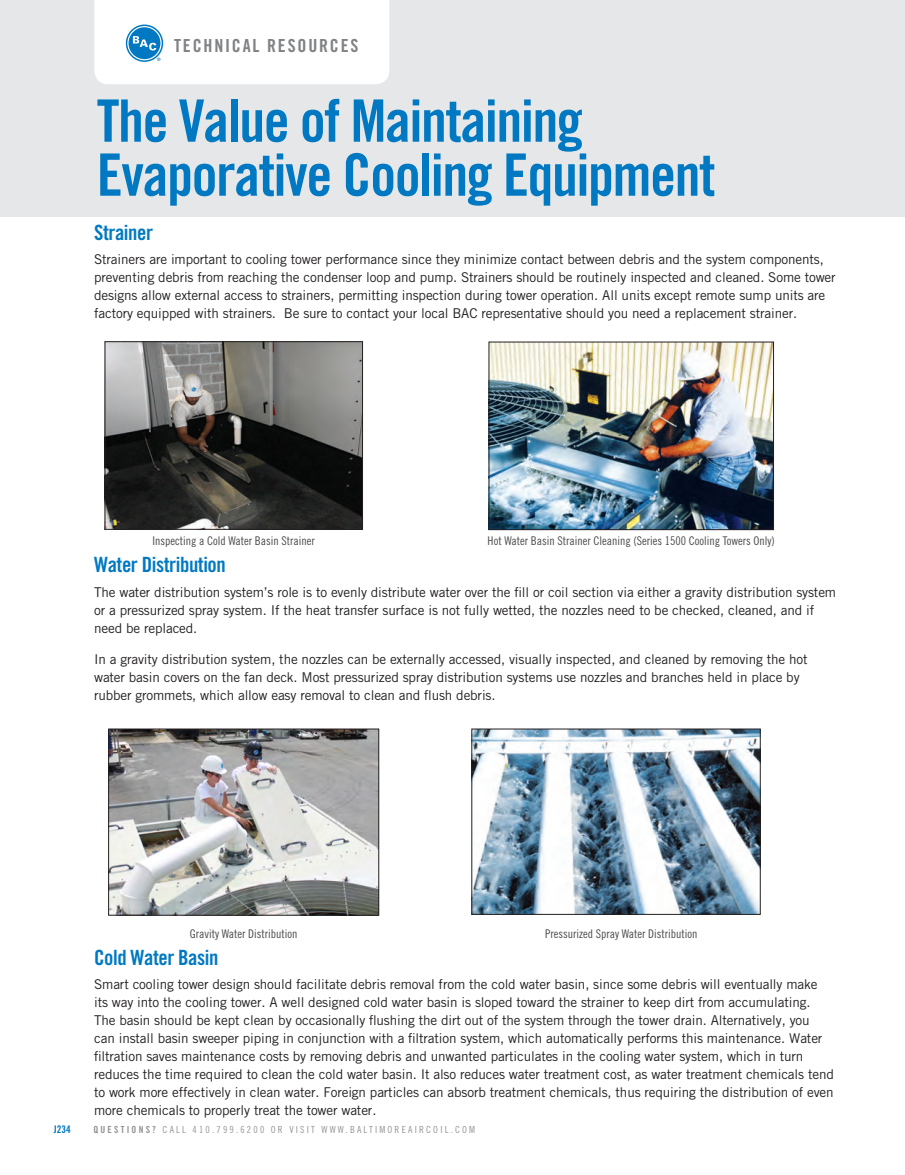
<style>
.page{position:relative;width:905px;height:1175px;background:#fff}
.page>*{position:absolute;margin:0;border:0;box-sizing:border-box;transform-origin:0 0}
.t1{font:58.5px/54px "Trade Gothic Bold Cond Twenty";letter-spacing:-.025em;color:#0079c2}
.sub_sub_head{font:21px "Trade Gothic Bold Cond Twenty";letter-spacing:-.02em;color:#0079c2}
.t2{font:18px "Trade Gothic Bold Cond Twenty";letter-spacing:.1em;color:#808285}
.body-after-subhead{font:13.5px/18px "Trade Gothic";letter-spacing:-.01em;color:#231f20}
.figure_table_title{font:12px "Trade Gothic Cond Eighteen";color:#4b4c4d}
.t3{font:10.5px "Trade Gothic Bold Cond Twenty";color:#0079c2}
.t4{font:9.75px "Trade Gothic Cond Eighteen";letter-spacing:.225em;color:#939598}
.s1{font-family:"Trade Gothic Bold Cond Twenty"}
</style>
<div class="page">
<div style="left:0;top:0;width:904px;height:217px;background:#e6e7e9"></div>
<div style="left:94px;top:0;width:295px;height:84px;background:#fff"></div>
<img style="left:107px;top:343px;width:254px;height:184px">
<div style="left:105px;top:341px;width:258px;height:188px;border:1px solid #231f20"></div>
<img style="left:491px;top:344px;width:280px;height:184px">
<div style="left:489px;top:342px;width:284px;height:188px;border:1px solid #231f20"></div>
<img style="left:110px;top:731px;width:267px;height:182px">
<div style="left:108px;top:729px;width:271px;height:186px;border:1px solid #231f20"></div>
<img style="left:473px;top:731px;width:285px;height:181px">
<div style="left:471px;top:729px;width:289px;height:185px;border:1px solid #231f20"></div>
<h3 class="t2" style="left:174px;top:34px;width:186px">TECHNICAL RESOURCES</h3>
<p class="t1" style="left:97px;top:93px;width:620px">The Value of Maintaining<br>Evaporative Cooling Equipment</p>
<p class="sub_sub_head" style="left:94px;top:219px;width:60px">Strainer</p>
<p class="body-after-subhead" style="left:94px;top:250px;width:743px">Strainers are important to cooling tower performance since they minimize contact between debris and the system components, preventing debris from reaching the condenser loop and pump. Strainers should be routinely inspected and cleaned. Some tower designs allow external access to strainers, permitting inspection during tower operation. All units except remote sump units are factory equipped with strainers. Be sure to contact your local BAC representative should you need a replacement strainer.</p>
<p class="figure_table_title" style="left:152px;top:534px;width:164px">Inspecting a Cold Water Basin Strainer</p>
<p class="figure_table_title" style="left:487px;top:534px;width:289px">Hot Water Basin Strainer Cleaning (Series 1500 Cooling Towers Only)</p>
<p class="sub_sub_head" style="left:94px;top:551px;width:133px">Water Distribution</p>
<p class="body-after-subhead" style="left:94px;top:583px;width:743px">The water distribution system’s role is to evenly distribute water over the fill or coil section via either a gravity distribution system or a pressurized spray system. If the heat transfer surface is not fully wetted, the nozzles need to be checked, cleaned, and if need be replaced.</p>
<p class="body-after-subhead" style="left:94px;top:650px;width:715px">In a gravity distribution system, the nozzles can be externally accessed, visually inspected, and cleaned by removing the hot water basin covers on the fan deck. Most pressurized spray distribution systems use nozzles and branches held in place by rubber grommets, which allow easy removal to clean and flush debris.</p>
<p class="figure_table_title" style="left:190px;top:926px;width:109px">Gravity Water Distribution</p>
<p class="figure_table_title" style="left:545px;top:926px;width:154px">Pressurized Spray Water Distribution</p>
<p class="sub_sub_head" style="left:94px;top:944px;width:126px">Cold Water Basin</p>
<p class="body-after-subhead" style="left:94px;top:975px;width:741px">Smart cooling tower design should facilitate debris removal from the cold water basin, since some debris will eventually make its way into the cooling tower. A well designed cold water basin is sloped toward the strainer to keep dirt from accumulating.<br>The basin should be kept clean by occasionally flushing the dirt out of the system through the tower drain. Alternatively, you<br>can install basin sweeper piping in conjunction with a filtration system, which automatically performs this maintenance. Water filtration saves maintenance costs by removing debris and unwanted particulates in the cooling water system, which in turn reduces the time required to clean the cold water basin. It also reduces water treatment cost, as water treatment chemicals tend to work more effectively in clean water. Foreign particles can absorb treatment chemicals, thus requiring the distribution of even more chemicals to properly treat the tower water.</p>
<p class="t3" style="left:54px;top:1122px;width:18px">J234</p>
<p class="t4" style="left:93px;top:1123px;width:383px"><span class="s1">QUESTIONS?</span> CALL 410.799.6200 OR VISIT WWW.BALTIMOREAIRCOIL.COM</p>
</div>
